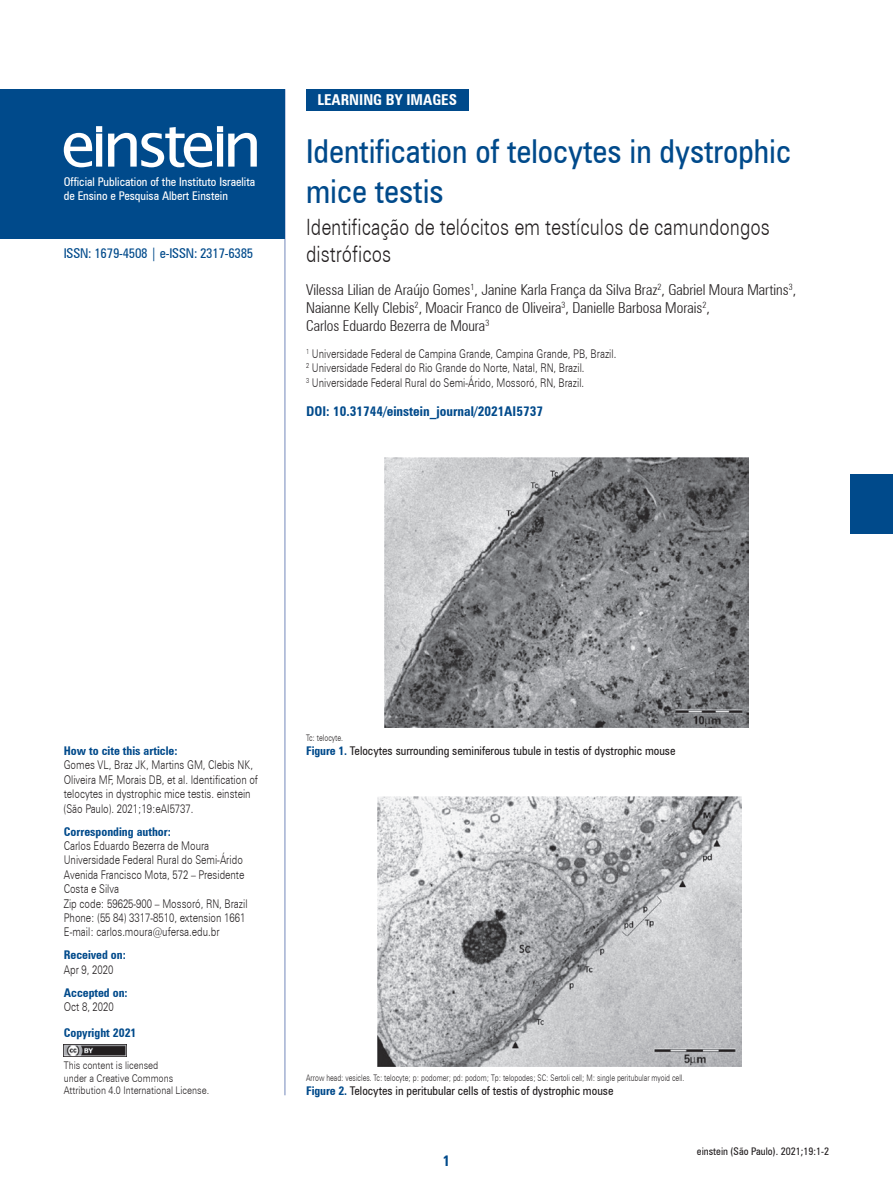
<style>
.page{position:relative;width:893px;height:1191px;background:#fff}
.page>*{position:absolute;margin:0;border:0;box-sizing:border-box;transform-origin:0 0}
.t1{font:condensed 33px/39.6px "Zurich BT";color:#004a8b}
.t2{font:300 22.5px/27px "Zurich BT";color:#231f20;scale:.8 1}
.t3{font:300 condensed 15px/18px "Zurich BT";color:#231f20}
.t4{font:700 condensed 15px "Zurich BT";color:#fff}
.t5{font:700 condensed 15px "Zurich BT";color:#004a8b}
.t6{font:700 condensed 13.5px "Zurich BT";color:#004a8b}
.t7{font:condensed 13.5px "Zurich BT";letter-spacing:-.02em;color:#004a8b}
.t8{font:300 12px/14.4px "Zurich BT";color:#231f20;scale:.8 1}
.t9{font:condensed 12px "Zurich BT";color:#231f20}
.t10{font:700 condensed 12px "Zurich BT";color:#004a8b}
.t11{font:condensed 12px/14.4px "Zurich BT";color:#fff}
.t12{font:300 10.5px/12.6px "Zurich BT";color:#231f20;scale:.85 1}
.t13{font:condensed 10.5px "Zurich BT";color:#231f20}
.t14{font:300 9px "Zurich BT";color:#231f20;scale:.75 1}
.s1{font-weight:700;color:#004a8b}
</style>
<div class="page">
<img style="left:64px;top:1044px;width:63px;height:12px">
<hr style="left:284px;top:89px;width:2px;height:1006px;background:#a2b0d2">
<div style="left:0;top:89px;width:284px;height:149px;background:#004a8b"></div>
<div style="left:850px;top:474px;width:43px;height:60px;background:#004a8b"></div>
<svg style="left:108px;top:126px;width:149px;height:41px"></svg>
<svg style="left:64px;top:126px;width:38px;height:41px"></svg>
<div style="left:306px;top:89px;width:162px;height:21px;background:#004a8b"></div>
<img style="left:385px;top:457px;width:363px;height:270px">
<img style="left:377px;top:796px;width:364px;height:270px">
<p class="t11" style="left:64px;top:174px;width:193px">Official Publication of the Instituto Israelita de Ensino e Pesquisa Albert Einstein</p>
<p class="t7" style="left:64px;top:245px;width:191px">ISSN: 1679-4508 | e-ISSN: 2317-6385</p>
<p class="t4" style="left:317px;top:91px;width:141px">LEARNING BY IMAGES</p>
<h1 class="t1" style="left:306px;top:131px;width:486px">Identification of telocytes in dystrophic mice testis</h1>
<h2 class="t2" style="left:306px;top:213px;width:581px">Identificação de telócitos em testículos de camundongos distróficos</h2>
<p class="t3" style="left:306px;top:280px;width:492px">Vilessa Lilian de Araújo Gomes<sup>1</sup>, Janine Karla França da Silva Braz<sup>2</sup>, Gabriel Moura Martins<sup>3</sup>,<br>Naianne Kelly Clebis<sup>2</sup>, Moacir Franco de Oliveira<sup>3</sup>, Danielle Barbosa Morais<sup>2</sup>,<br>Carlos Eduardo Bezerra de Moura<sup>3</sup></p>
<p class="t8" style="left:306px;top:346px;width:389px"><sup>1</sup> Universidade Federal de Campina Grande, Campina Grande, PB, Brazil.<br><sup>2</sup> Universidade Federal do Rio Grande do Norte, Natal, RN, Brazil.<br><sup>3</sup> Universidade Federal Rural do Semi-Árido, Mossoró, RN, Brazil.</p>
<p class="t6" style="left:306px;top:403px;width:238px">DOI: 10.31744/einstein_journal/2021AI5737</p>
<p class="t10" style="left:64px;top:743px;width:115px">How to cite this article:</p>
<p class="t8" style="left:64px;top:758px;width:244px">Gomes VL, Braz JK, Martins GM, Clebis NK, Oliveira MF, Morais DB, et al. Identification of telocytes in dystrophic mice testis. einstein (São Paulo). 2021;19:eAI5737.</p>
<p class="t10" style="left:64px;top:824px;width:109px">Corresponding author:</p>
<p class="t8" style="left:64px;top:838px;width:231px">Carlos Eduardo Bezerra de Moura Universidade Federal Rural do Semi-Árido Avenida Francisco Mota, 572 – Presidente Costa e Silva<br>Zip code: 59625-900 – Mossoró, RN, Brazil Phone: (55 84) 3317-8510, extension 1661<br>E-mail: carlos.moura@ufersa.edu.br</p>
<p class="t10" style="left:64px;top:947px;width:64px">Received on:</p>
<p class="t8" style="left:64px;top:962px;width:64px">Apr 9, 2020</p>
<p class="t10" style="left:64px;top:985px;width:65px">Accepted on:</p>
<p class="t8" style="left:64px;top:999px;width:64px">Oct 8, 2020</p>
<p class="t10" style="left:64px;top:1025px;width:74px">Copyright 2021</p>
<p class="t12" style="left:64px;top:1058px;width:173px">This content is licensed<br>under a Creative Commons<br>Attribution 4.0 International License.</p>
<p class="t14" style="left:306px;top:732px;width:51px">Tc: telocyte.</p>
<p class="t9" style="left:306px;top:743px;width:371px"><span class="s1">Figure 1.</span> Telocytes surrounding seminiferous tubule in testis of dystrophic mouse</p>
<p class="t14" style="left:306px;top:1072px;width:506px">Arrow head: vesicles. Tc: telocyte; p: podomer; pd: podom; Tp: telopodes; SC: Sertoli cell; M: single peritubular myoid cell.</p>
<p class="t9" style="left:306px;top:1083px;width:309px"><span class="s1">Figure 2.</span> Telocytes in peritubular cells of testis of dystrophic mouse</p>
<p class="t5" style="left:443px;top:1151px;width:9px">1</p>
<p class="t13" style="left:697px;top:1144px;width:134px">einstein (São Paulo). 2021;19:1-2</p>
</div>
